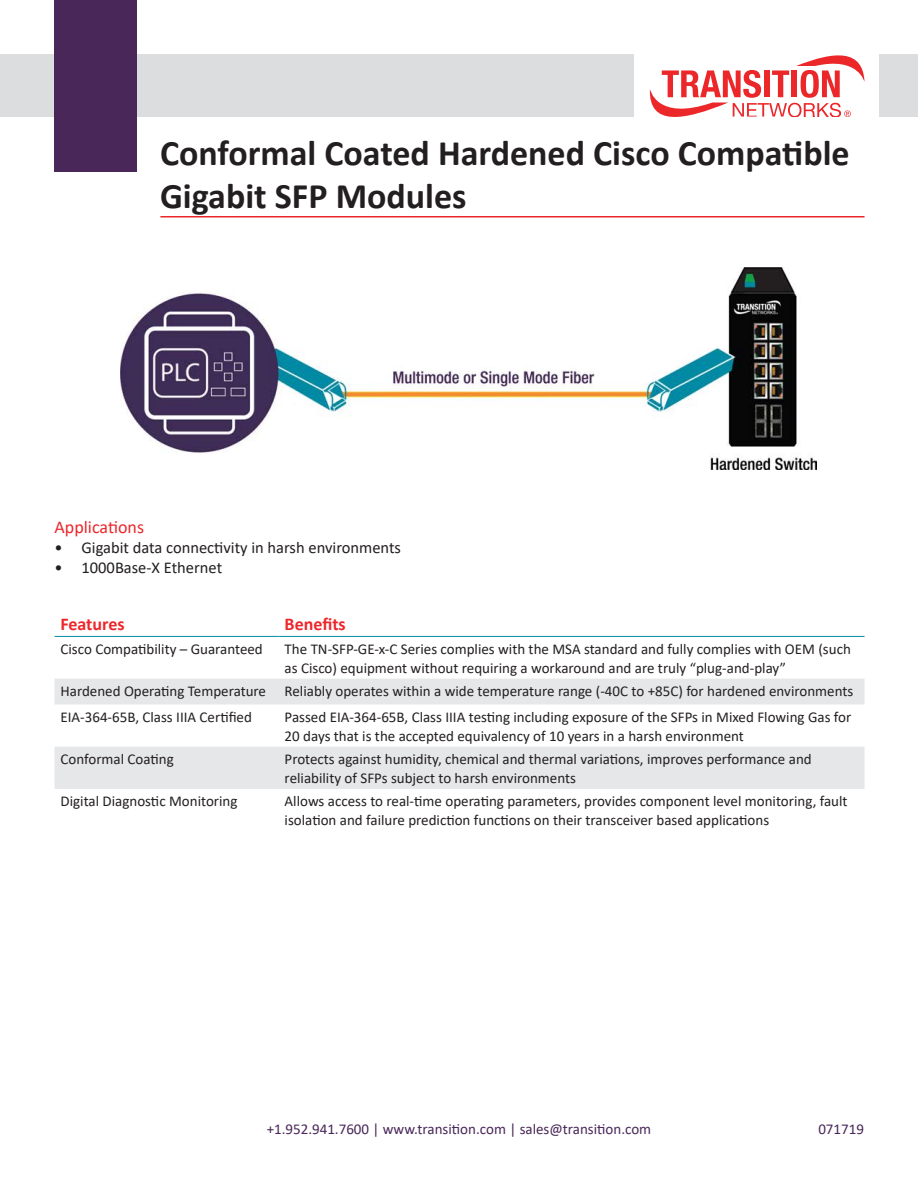
<style>
.page{position:relative;width:918px;height:1188px;background:#fff}
.page>*{position:absolute;margin:0;border:0;box-sizing:border-box;transform-origin:0 0}
.t1{font:700 36px/43.2px "Calibri";color:#231f20}
.body_text{font:700 18px "Calibri";color:#ec272b}
.subtitle{font:18px "Calibri";color:#ec272b}
.t2{font:16.5px "Calibri";color:#231f20}
.body_text-2{font:15px/18.9px "Calibri";color:#231f20}
.t3{font:15px "Calibri";color:#492758}
</style>
<div class="page">
<div style="left:0;top:54px;width:633px;height:62px;background:#dcdddf"></div>
<div style="left:55px;top:0;width:82px;height:172px;background:#492758"></div>
<hr style="left:160px;top:216px;width:705px;height:2px;background:#ec272b">
<svg style="left:649px;top:55px;width:216px;height:62px"></svg>
<div style="left:879px;top:54px;width:39px;height:63px;background:#dcdddf"></div>
<svg style="left:55px;top:679px;width:810px;height:110px;fill:#e6e7e9"></svg>
<hr style="left:55px;top:636px;width:224px;height:1px;background:#008aa3">
<hr style="left:279px;top:636px;width:586px;height:1px;background:#008aa3">
<img style="left:121px;top:268px;width:695px;height:202px">
<p class="t1" style="left:160px;top:131px;width:691px">Conformal Coated Hardened Cisco Compatible<br>Gigabit SFP Modules</p>
<p class="subtitle" style="left:55px;top:515px;width:91px">Applications</p>
<p class="t2" style="left:55px;top:536px;width:348px">• Gigabit data connectivity in harsh environments</p>
<p class="t2" style="left:55px;top:556px;width:169px">• 1000Base-X Ethernet</p>
<p class="body_text" style="left:61px;top:612px;width:66px">Features</p>
<p class="body_text" style="left:285px;top:612px;width:63px">Benefits</p>
<p class="body_text-2" style="left:61px;top:639px;width:204px">Cisco Compatibility – Guaranteed</p>
<p class="body_text-2" style="left:285px;top:639px;width:568px">The TN-SFP-GE-x-C Series complies with the MSA standard and fully complies with OEM (such as Cisco) equipment without requiring a workaround and are truly “plug-and-play”</p>
<p class="body_text-2" style="left:61px;top:681px;width:207px">Hardened Operating Temperature</p>
<p class="body_text-2" style="left:285px;top:681px;width:570px">Reliably operates within a wide temperature range (-40C to +85C) for hardened environments</p>
<p class="body_text-2" style="left:61px;top:707px;width:193px">EIA-364-65B, Class IIIA Certified</p>
<p class="body_text-2" style="left:285px;top:707px;width:568px">Passed EIA-364-65B, Class IIIA testing including exposure of the SFPs in Mixed Flowing Gas for<br>20 days that is the accepted equivalency of 10 years in a harsh environment</p>
<p class="body_text-2" style="left:61px;top:749px;width:115px">Conformal Coating</p>
<p class="body_text-2" style="left:285px;top:749px;width:529px">Protects against humidity, chemical and thermal variations, improves performance and reliability of SFPs subject to harsh environments</p>
<p class="body_text-2" style="left:61px;top:791px;width:178px">Digital Diagnostic Monitoring</p>
<p class="body_text-2" style="left:285px;top:791px;width:564px">Allows access to real-time operating parameters, provides component level monitoring, fault isolation and failure prediction functions on their transceiver based applications</p>
<p class="t3" style="left:267px;top:1118px;width:386px">+1.952.941.7600 | www.transition.com | sales@transition.com</p>
<p class="t3" style="left:818px;top:1119px;width:47px">071719</p>
</div>
